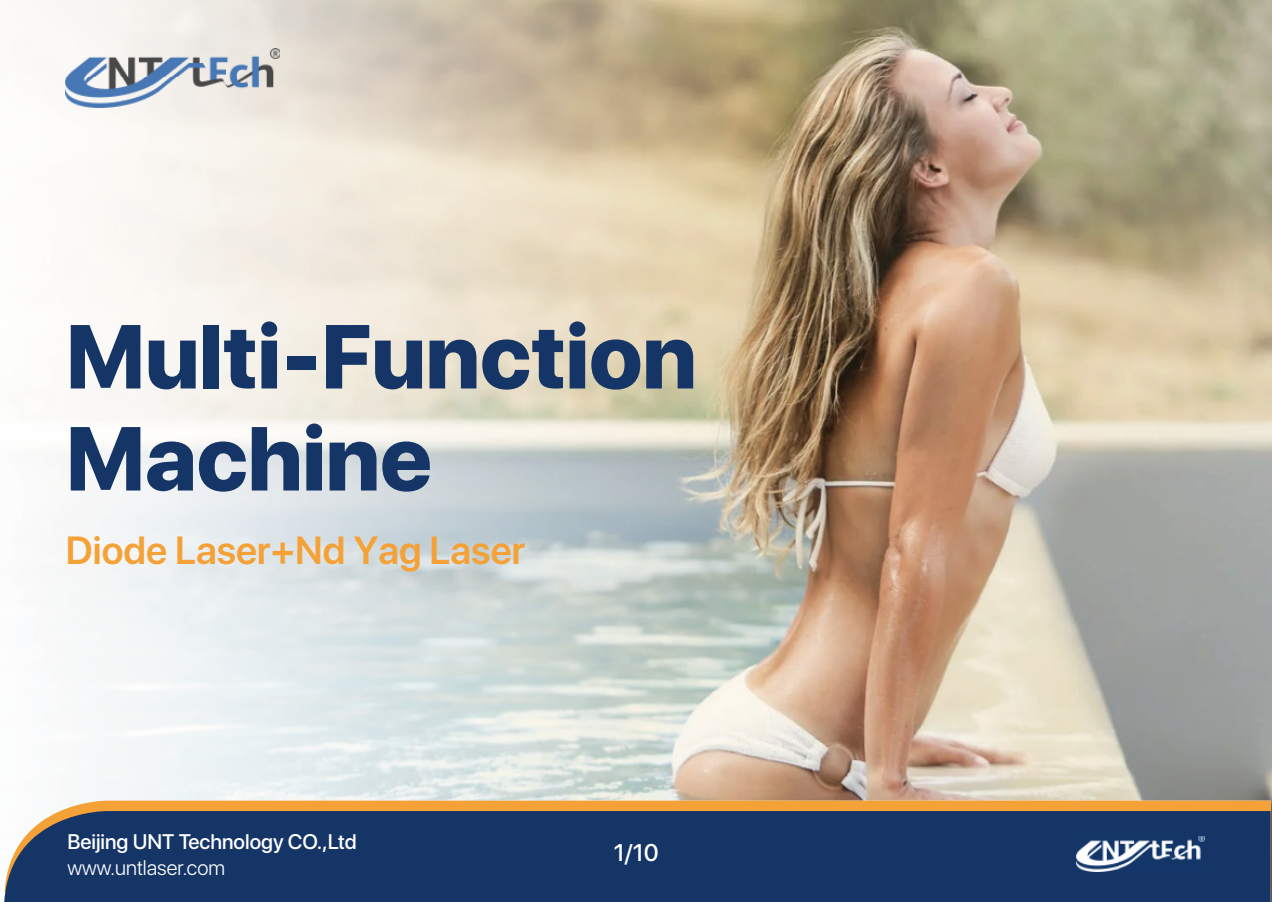
<style>
.page{position:relative;width:1272px;height:902px;background:#fff}
.page>*{position:absolute;margin:0;border:0;box-sizing:border-box;transform-origin:0 0}
.t1{font:800 90px/102px "SF Pro Display";color:#153567}
.t2{font:600 39px "SF Pro Display";color:#f4a137}
.t3{font:500 24px "SF Pro Display";color:#fff}
.t4{font:500 21px "SF Pro Display";color:#fff}
.t5{font:300 21px "SF Pro Display";color:#fff}
</style>
<div class="page">
<img style="left:65px;top:0;width:1206px;height:901px">
<svg style="left:60px;top:800px;width:1210px;height:11px;background:#f2a542"></svg>
<img style="left:66px;top:48px;width:214px;height:59px">
<div style="left:4px;top:811px;width:1266px;height:90px;background:#153567"></div>
<img style="left:1076px;top:835px;width:128px;height:35px">
<h1 class="t1" style="left:66px;top:306px;width:632px">Multi-Function<br>Machine</h1>
<h2 class="t2" style="left:66px;top:522px;width:460px">Diode Laser+Nd Yag Laser</h2>
<p class="t4" style="left:67px;top:826px;width:291px">Beijing UNT Technology CO.,Ltd</p>
<p class="t5" style="left:67px;top:852px;width:159px">www.untlaser.com</p>
<p class="t3" style="left:613px;top:835px;width:47px">1/10</p>
</div>
